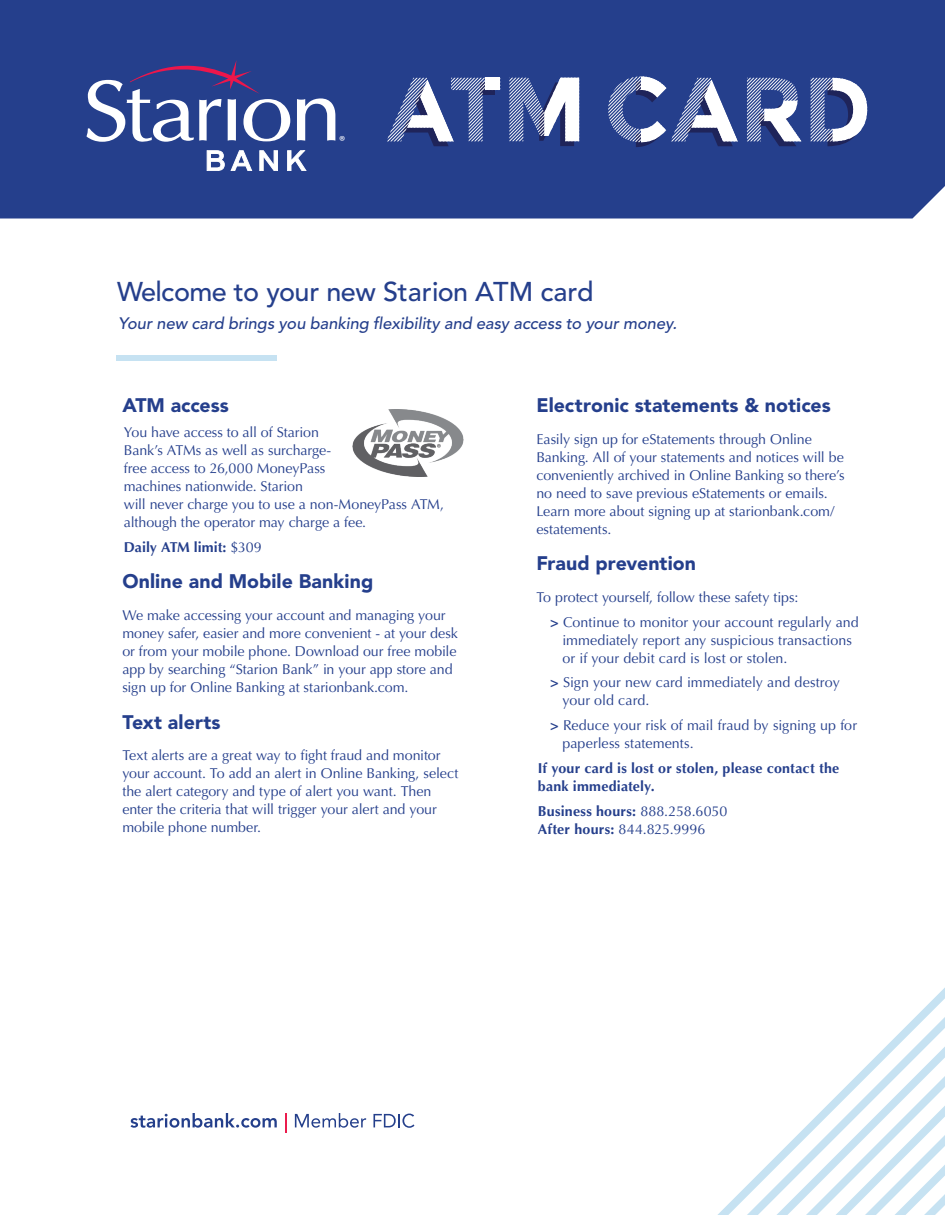
<style>
.page{position:relative;width:945px;height:1215px;background:#fff}
.page>*{position:absolute;margin:0;border:0;box-sizing:border-box;transform-origin:0 0}
.t1{font:500 27px "Avenir LT Std";letter-spacing:-.02em;color:#253f8c}
.t2{font:900 19.5px "Avenir LT Std";letter-spacing:.005em;color:#253f8c}
.t3{font:italic 500 16.5px "Avenir LT Std";color:#253f8c}
.t4{font:14.7px "Myriad Pro";color:#fff}
.t5{font:14.25px/18px "Optima LT Std";letter-spacing:-.005em;color:#253f8c}
.t6{font:700 14.25px/18px "Optima LT Std";letter-spacing:.015em;color:#253f8c}
.s1{font-weight:400}
.s2{font-weight:700}
</style>
<div class="page">
<img style="left:352px;top:410px;width:112px;height:67px">
<svg style="left:130px;top:1113px;width:147px;height:15px"></svg>
<svg style="left:285px;top:1113px;width:1px;height:19px"></svg>
<svg style="left:295px;top:1113px;width:71px;height:15px"></svg>
<svg style="left:373px;top:1114px;width:41px;height:14px"></svg>
<div style="left:116px;top:356px;width:160px;height:6px;background:#c6e2f2"></div>
<div style="left:0;top:0;width:945px;height:219px;background:#253f8c"></div>
<svg style="left:387px;top:78px;width:113px;height:68px;background:#5b6da5"></svg>
<div style="left:485px;top:78px;width:15px;height:12px;background:#fff"></div>
<svg style="left:509px;top:78px;width:70px;height:68px"></svg>
<svg style="left:608px;top:76px;width:130px;height:71px"></svg>
<svg style="left:747px;top:78px;width:54px;height:68px"></svg>
<svg style="left:811px;top:78px;width:56px;height:68px"></svg>
<svg style="left:297px;top:98px;width:38px;height:43px"></svg>
<svg style="left:86px;top:61px;width:204px;height:81px"></svg>
<svg style="left:207px;top:151px;width:17px;height:20px"></svg>
<svg style="left:231px;top:151px;width:21px;height:20px"></svg>
<svg style="left:260px;top:151px;width:18px;height:20px"></svg>
<svg style="left:288px;top:151px;width:18px;height:20px"></svg>
<svg style="left:717px;top:987px;width:228px;height:228px"></svg>
<p class="t4" style="left:339px;top:132px;width:8px">®</p>
<h1 class="t1" style="left:117px;top:276px;width:478px">Welcome to your new Starion ATM card</h1>
<p class="t3" style="left:118px;top:314px;width:560px">Your new card brings you banking flexibility and easy access to your money.</p>
<h2 class="t2" style="left:122px;top:393px;width:108px">ATM access</h2>
<p class="t5" style="left:124px;top:423px;width:322px">You have access to all of Starion<br>Bank’s ATMs as well as surcharge-<br>free access to 26,000 MoneyPass<br>machines nationwide. Starion<br>will never charge you to use a non-MoneyPass ATM, although the operator may charge a fee.</p>
<p class="t6" style="left:124px;top:538px;width:139px">Daily ATM limit: <span class="s1">$309</span></p>
<h2 class="t2" style="left:122px;top:570px;width:253px">Online and Mobile Banking</h2>
<p class="t5" style="left:122px;top:606px;width:337px">We make accessing your account and managing your money safer, easier and more convenient - at your desk or from your mobile phone. Download our free mobile app by searching “Starion Bank” in your app store and sign up for Online Banking at starionbank.com.</p>
<h2 class="t2" style="left:122px;top:710px;width:100px">Text alerts</h2>
<p class="t5" style="left:122px;top:747px;width:338px">Text alerts are a great way to fight fraud and monitor your account. To add an alert in Online Banking, select the alert category and type of alert you want. Then enter the criteria that will trigger your alert and your mobile phone number.</p>
<h2 class="t2" style="left:536px;top:393px;width:296px">Electronic statements &amp; notices</h2>
<p class="t5" style="left:536px;top:430px;width:310px">Easily sign up for eStatements through Online Banking. All of your statements and notices will be conveniently archived in Online Banking so there’s no need to save previous eStatements or emails.<br>Learn more about signing up at starionbank.com/ estatements.</p>
<h2 class="t2" style="left:536px;top:552px;width:161px">Fraud prevention</h2>
<p class="t5" style="left:550px;top:585px;width:310px;line-height:24.8px;text-indent:-14px">To protect yourself, follow these safety tips:<br><span class="s2">&gt;</span> Continue to monitor your account regularly and</p>
<p class="t5" style="left:562px;top:631px;width:291px">immediately report any suspicious transactions or if your debit card is lost or stolen.</p>
<p class="t5" style="left:562px;top:674px;width:279px;text-indent:-12px"><span class="s2">&gt;</span> Sign your new card immediately and destroy your old card.</p>
<p class="t5" style="left:562px;top:717px;width:296px;text-indent:-12px"><span class="s2">&gt;</span> Reduce your risk of mail fraud by signing up for paperless statements.</p>
<p class="t6" style="left:538px;top:759px;width:303px">If your card is lost or stolen, please contact the bank immediately.</p>
<p class="t6" style="left:538px;top:802px;width:191px;line-height:18.8px">Business hours: <span class="s1">888.258.6050<br></span>After hours: <span class="s1">844.825.9996</span></p>
</div>
